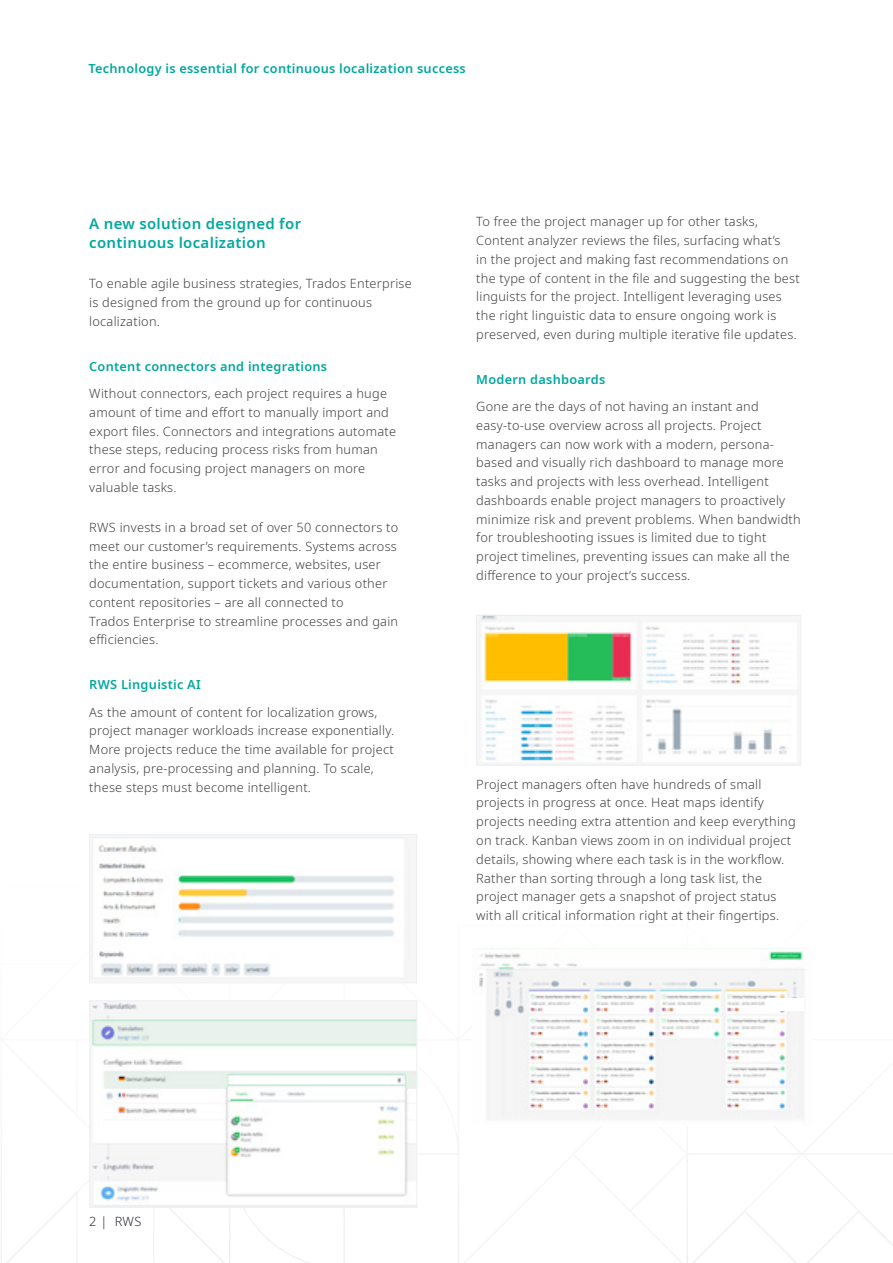
<style>
.page{position:relative;width:893px;height:1263px;background:#fff}
.page>*{position:absolute;margin:0;border:0;box-sizing:border-box;transform-origin:0 0}
.t1{font:600 15px/19.5px "Noto Sans";letter-spacing:.02em;color:#00a89f}
.t2{font:300 12.75px/18.8px "Noto Sans";letter-spacing:.02em;color:#414141}
.t3{font:600 12.75px "Noto Sans";letter-spacing:.02em;color:#00a89f}
.t4{font:300 12.75px "Noto Sans";color:#292b36}
</style>
<div class="page">
<img style="left:91px;top:836px;width:316px;height:143px">
<div style="left:89px;top:834px;width:328px;height:149px;border:1px solid #edf1f4"></div>
<img style="left:92px;top:1003px;width:323px;height:203px">
<div style="left:90px;top:1001px;width:327px;height:207px;border:1px solid #edf1f4"></div>
<img style="left:478px;top:617px;width:321px;height:146px">
<div style="left:476px;top:615px;width:325px;height:150px;border:1px solid #edf1f4"></div>
<img style="left:477px;top:948px;width:328px;height:171px">
<div style="left:766px;top:998px;width:38px;height:13px;background:#fff"></div>
<p class="t3" style="left:89px;top:60px;width:379px">Technology is essential for continuous localization success</p>
<p class="t1" style="left:89px;top:214px;width:213px">A new solution designed for continuous localization</p>
<p class="t2" style="left:89px;top:274px;width:324px">To enable agile business strategies, Trados Enterprise is designed from the ground up for continuous localization.</p>
<p class="t3" style="left:89px;top:357px;width:239px">Content connectors and integrations</p>
<p class="t2" style="left:89px;top:384px;width:308px">Without connectors, each project requires a huge amount of time and effort to manually import and export files. Connectors and integrations automate these steps, reducing process risks from human error and focusing project managers on more valuable tasks.</p>
<p class="t2" style="left:89px;top:518px;width:310px">RWS invests in a broad set of over 50 connectors to meet our customer’s requirements. Systems across the entire business – ecommerce, websites, user documentation, support tickets and various other content repositories – are all connected to<br>Trados Enterprise to streamline processes and gain efficiencies.</p>
<p class="t3" style="left:89px;top:676px;width:113px">RWS Linguistic AI</p>
<p class="t2" style="left:89px;top:703px;width:306px">As the amount of content for localization grows, project manager workloads increase exponentially.<br>More projects reduce the time available for project analysis, pre-processing and planning. To scale, these steps must become intelligent.</p>
<p class="t2" style="left:476px;top:213px;width:325px">To free the project manager up for other tasks, Content analyzer reviews the files, surfacing what’s<br>in the project and making fast recommendations on the type of content in the file and suggesting the best linguists for the project. Intelligent leveraging uses the right linguistic data to ensure ongoing work is preserved, even during multiple iterative file updates.</p>
<p class="t3" style="left:476px;top:370px;width:131px">Modern dashboards</p>
<p class="t2" style="left:476px;top:397px;width:326px">Gone are the days of not having an instant and easy-to-use overview across all projects. Project managers can now work with a modern, persona&shy;based and visually rich dashboard to manage more tasks and projects with less overhead. Intelligent dashboards enable project managers to proactively minimize risk and prevent problems. When bandwidth for troubleshooting issues is limited due to tight project timelines, preventing issues can make all the difference to your project’s success.</p>
<p class="t2" style="left:476px;top:775px;width:321px">Project managers often have hundreds of small projects in progress at once. Heat maps identify projects needing extra attention and keep everything on track. Kanban views zoom in on individual project details, showing where each task is in the workflow.<br>Rather than sorting through a long task list, the project manager gets a snapshot of project status with all critical information right at their fingertips.</p>
<p class="t4" style="left:89px;top:1212px;width:54px">2 | RWS</p>
</div>
